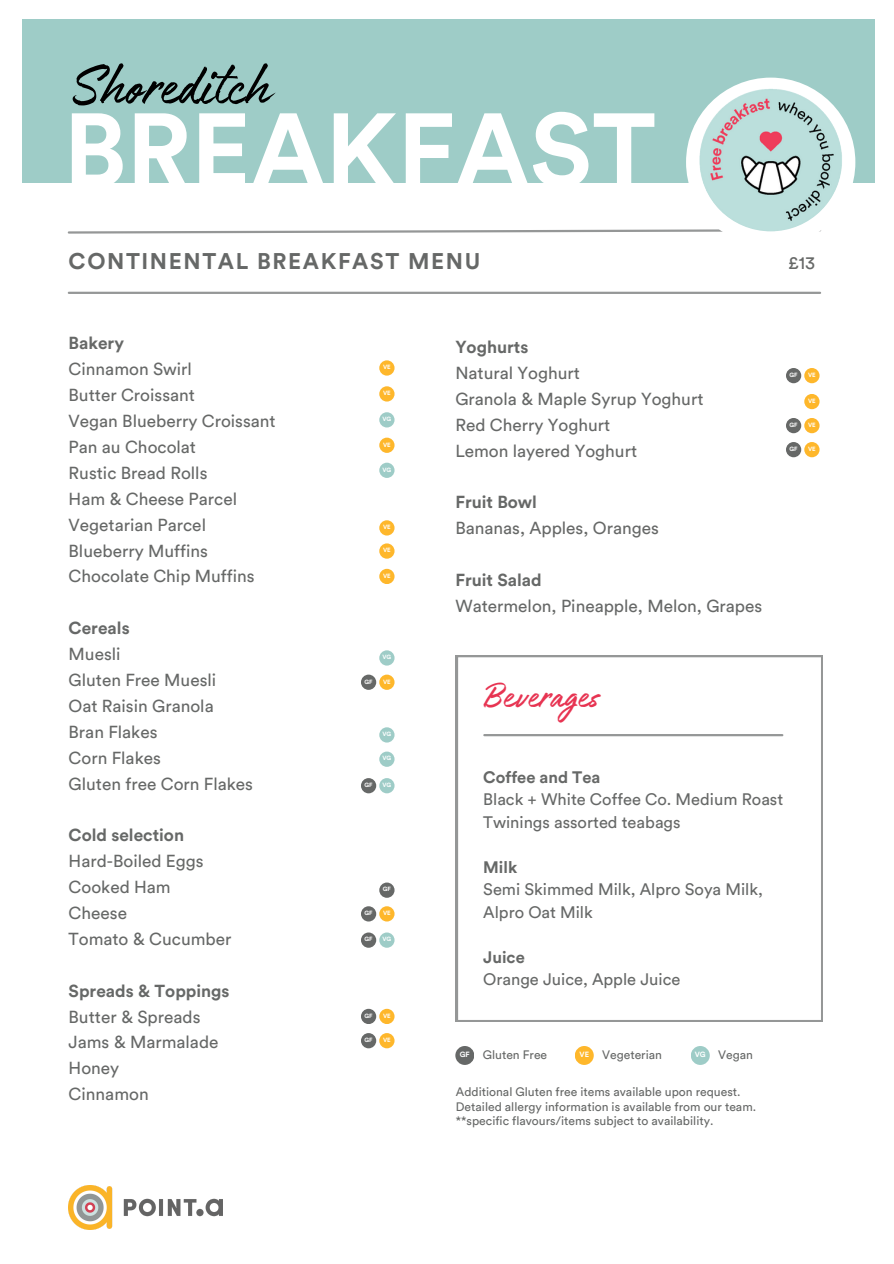
<style>
.page{position:relative;width:894px;height:1264px;background:#fff}
.page>*{position:absolute;margin:0;border:0;box-sizing:border-box;transform-origin:0 0}
.t1{font:700 103.05px "Circular Pro";color:#fff}
.t2{font:63px "Authenia Solid";color:#000}
.t3{font:40.5px "Authenia Solid";color:#e73452}
.t4{font:700 22.5px "Circular Pro";letter-spacing:.07em;color:#666867}
.t5{font:18px "Circular Pro";color:#666867}
.t6{font:17.25px/25.8px "Circular Pro";color:#666867}
.t7{font:16.5px/22.5px "Circular Pro";color:#666867}
.t8{font:12.15px/14.2px "Circular Pro";color:#666867}
.t9{font:700 7.5px "Circular Pro";color:#fff}
.t10{font:700 6px "Circular Pro";color:#fff}
.s1{font-weight:700}
</style>
<div class="page">
<svg style="left:67px;top:229px;width:755px;height:5px"></svg>
<hr style="left:69px;top:292px;width:750px;height:2px;background:#959797">
<div style="left:21px;top:20px;width:853px;height:163px;background:#9eccc7"></div>
<div style="left:685px;top:78px;width:170px;height:169px;background:#fff;border-radius:50%"></div>
<img style="left:698px;top:88px;width:143px;height:143px;border-radius:72px">
<div style="left:361px;top:1033px;width:15px;height:15px;background:#666867;border-radius:50%"></div>
<div style="left:361px;top:1008px;width:15px;height:16px;background:#666867;border-radius:50%"></div>
<div style="left:361px;top:932px;width:15px;height:15px;background:#666867;border-radius:50%"></div>
<div style="left:361px;top:906px;width:15px;height:15px;background:#666867;border-radius:50%"></div>
<div style="left:379px;top:882px;width:15px;height:15px;background:#666867;border-radius:50%"></div>
<div style="left:379px;top:360px;width:15px;height:15px;background:#feb72b;border-radius:50%"></div>
<div style="left:379px;top:386px;width:15px;height:15px;background:#feb72b;border-radius:50%"></div>
<div style="left:804px;top:394px;width:15px;height:15px;background:#feb72b;border-radius:50%"></div>
<div style="left:379px;top:437px;width:15px;height:16px;background:#feb72b;border-radius:50%"></div>
<div style="left:379px;top:520px;width:15px;height:15px;background:#feb72b;border-radius:50%"></div>
<div style="left:379px;top:543px;width:15px;height:15px;background:#feb72b;border-radius:50%"></div>
<div style="left:379px;top:569px;width:15px;height:15px;background:#feb72b;border-radius:50%"></div>
<div style="left:379px;top:932px;width:15px;height:15px;background:#9eccc7;border-radius:50%"></div>
<svg style="left:455px;top:655px;width:367px;height:366px"></svg>
<hr style="left:484px;top:734px;width:298px;height:2px;background:#959797">
<div style="left:379px;top:906px;width:15px;height:15px;background:#feb72b;border-radius:50%"></div>
<div style="left:379px;top:1033px;width:15px;height:15px;background:#feb72b;border-radius:50%"></div>
<div style="left:379px;top:1008px;width:15px;height:16px;background:#feb72b;border-radius:50%"></div>
<div style="left:379px;top:462px;width:15px;height:16px;background:#9eccc7;border-radius:50%"></div>
<div style="left:379px;top:412px;width:15px;height:15px;background:#9eccc7;border-radius:50%"></div>
<div style="left:361px;top:778px;width:15px;height:15px;background:#666867;border-radius:50%"></div>
<div style="left:379px;top:778px;width:15px;height:15px;background:#9eccc7;border-radius:50%"></div>
<div style="left:379px;top:650px;width:15px;height:15px;background:#9eccc7;border-radius:50%"></div>
<div style="left:379px;top:727px;width:15px;height:15px;background:#9eccc7;border-radius:50%"></div>
<div style="left:379px;top:751px;width:15px;height:15px;background:#9eccc7;border-radius:50%"></div>
<div style="left:361px;top:674px;width:15px;height:16px;background:#666867;border-radius:50%"></div>
<div style="left:379px;top:674px;width:15px;height:16px;background:#feb72b;border-radius:50%"></div>
<div style="left:785px;top:368px;width:16px;height:15px;background:#666867;border-radius:50%"></div>
<div style="left:785px;top:418px;width:16px;height:15px;background:#666867;border-radius:50%"></div>
<div style="left:785px;top:442px;width:16px;height:15px;background:#666867;border-radius:50%"></div>
<div style="left:804px;top:368px;width:15px;height:15px;background:#feb72b;border-radius:50%"></div>
<div style="left:804px;top:418px;width:15px;height:15px;background:#feb72b;border-radius:50%"></div>
<div style="left:804px;top:442px;width:15px;height:15px;background:#feb72b;border-radius:50%"></div>
<div style="left:455px;top:1045px;width:19px;height:19px;background:#666867;border-radius:50%"></div>
<div style="left:574px;top:1045px;width:19px;height:19px;background:#feb72b;border-radius:50%"></div>
<div style="left:690px;top:1045px;width:19px;height:19px;background:#9eccc7;border-radius:50%"></div>
<img style="left:69px;top:1185px;width:154px;height:44px">
<p class="t2" style="left:72px;top:53px;width:199px">Shoreditch</p>
<h5 class="t1" style="left:63px;top:103px;width:594px">BREAKFAST</h5>
<h5 class="t4" style="left:69px;top:251px;width:413px">CONTINENTAL BREAKFAST MENU</h5>
<h5 class="t5" style="left:787px;top:254px;width:28px">£13</h5>
<h2 class="t6" style="left:69px;top:331px;width:208px"><span class="s1">Bakery<br></span>Cinnamon Swirl<br>Butter Croissant<br>Vegan Blueberry Croissant<br>Pan au Chocolat<br>Rustic Bread Rolls<br>Ham &amp; Cheese Parcel<br>Vegetarian Parcel<br>Blueberry Muffins<br>Chocolate Chip Muffins</h2>
<p class="t6" style="left:69px;top:616px;width:186px"><span class="s1">Cereals<br></span>Muesli<br>Gluten Free Muesli<br>Oat Raisin Granola<br>Bran Flakes<br>Corn Flakes<br>Gluten free Corn Flakes</p>
<h1 class="t6" style="left:69px;top:823px;width:164px"><span class="s1">Cold selection<br></span>Hard-Boiled Eggs<br>Cooked Ham<br>Cheese<br>Tomato &amp; Cucumber</h1>
<h4 class="t6" style="left:69px;top:978px;width:162px"><span class="s1">Spreads &amp; Toppings<br></span>Butter &amp; Spreads<br>Jams &amp; Marmalade<br>Honey<br>Cinnamon</h4>
<p class="t10" style="left:383px;top:364px;width:9px">VE</p>
<p class="t10" style="left:383px;top:390px;width:9px">VE</p>
<p class="t10" style="left:382px;top:416px;width:10px">VG</p>
<p class="t10" style="left:383px;top:441px;width:9px">VE</p>
<p class="t10" style="left:382px;top:466px;width:10px">VG</p>
<p class="t10" style="left:383px;top:524px;width:9px">VE</p>
<p class="t10" style="left:383px;top:547px;width:9px">VE</p>
<p class="t10" style="left:383px;top:573px;width:9px">VE</p>
<p class="t10" style="left:382px;top:654px;width:10px">VG</p>
<p class="t10" style="left:364px;top:678px;width:10px">GF</p>
<h5 class="t10" style="left:383px;top:678px;width:9px">VE</h5>
<p class="t10" style="left:382px;top:731px;width:10px">VG</p>
<p class="t10" style="left:382px;top:755px;width:10px">VG</p>
<p class="t10" style="left:364px;top:782px;width:10px">GF</p>
<p class="t10" style="left:382px;top:782px;width:10px">VG</p>
<p class="t10" style="left:364px;top:910px;width:10px">GF</p>
<p class="t10" style="left:364px;top:936px;width:10px">GF</p>
<p class="t10" style="left:383px;top:886px;width:10px">GF</p>
<p class="t10" style="left:383px;top:910px;width:9px">VE</p>
<p class="t10" style="left:382px;top:936px;width:10px">VG</p>
<p class="t10" style="left:364px;top:1012px;width:10px">GF</p>
<p class="t10" style="left:364px;top:1037px;width:10px">GF</p>
<p class="t10" style="left:383px;top:1012px;width:9px">VE</p>
<p class="t10" style="left:383px;top:1037px;width:9px">VE</p>
<h6 class="t6" style="left:455px;top:335px;width:249px"><span class="s1">Yoghurts<br></span>Natural Yoghurt<br>Granola &amp; Maple Syrup Yoghurt<br>Red Cherry Yoghurt<br>Lemon layered Yoghurt</h6>
<p class="t6" style="left:455px;top:490px;width:205px"><span class="s1">Fruit Bowl<br></span>Bananas, Apples, Oranges</p>
<h6 class="t6" style="left:455px;top:568px;width:308px"><span class="s1">Fruit Salad<br></span>Watermelon, Pineapple, Melon, Grapes</h6>
<h5 class="t10" style="left:789px;top:372px;width:10px">GF</h5>
<h5 class="t10" style="left:789px;top:422px;width:10px">GF</h5>
<p class="t10" style="left:789px;top:446px;width:10px">GF</p>
<p class="t10" style="left:807px;top:372px;width:9px">VE</p>
<p class="t10" style="left:807px;top:398px;width:9px">VE</p>
<p class="t10" style="left:807px;top:422px;width:9px">VE</p>
<p class="t10" style="left:807px;top:446px;width:9px">VE</p>
<p class="t3" style="left:483px;top:674px;width:117px">Beverages</p>
<p class="t7" style="left:483px;top:766px;width:301px"><span class="s1">Coffee and Tea<br></span>Black + White Coffee Co. Medium Roast<br>Twinings assorted teabags</p>
<h6 class="t7" style="left:483px;top:856px;width:281px"><span class="s1">Milk<br></span>Semi Skimmed Milk, Alpro Soya Milk,<br>Alpro Oat Milk</h6>
<h6 class="t7" style="left:483px;top:946px;width:198px"><span class="s1">Juice<br></span>Orange Juice, Apple Juice</h6>
<h3 class="t9" style="left:459px;top:1050px;width:12px">GF</h3>
<p class="t8" style="left:482px;top:1047px;width:66px">Gluten Free</p>
<h5 class="t9" style="left:579px;top:1050px;width:11px">VE</h5>
<p class="t8" style="left:602px;top:1047px;width:61px">Vegeterian</p>
<h5 class="t9" style="left:694px;top:1050px;width:13px">VG</h5>
<p class="t8" style="left:718px;top:1047px;width:36px">Vegan</p>
<p class="t8" style="left:455px;top:1085px;width:302px">Additional Gluten free items available upon request.<br>Detailed allergy information is available from our team. **specific flavours/items subject to availability.</p>
</div>
